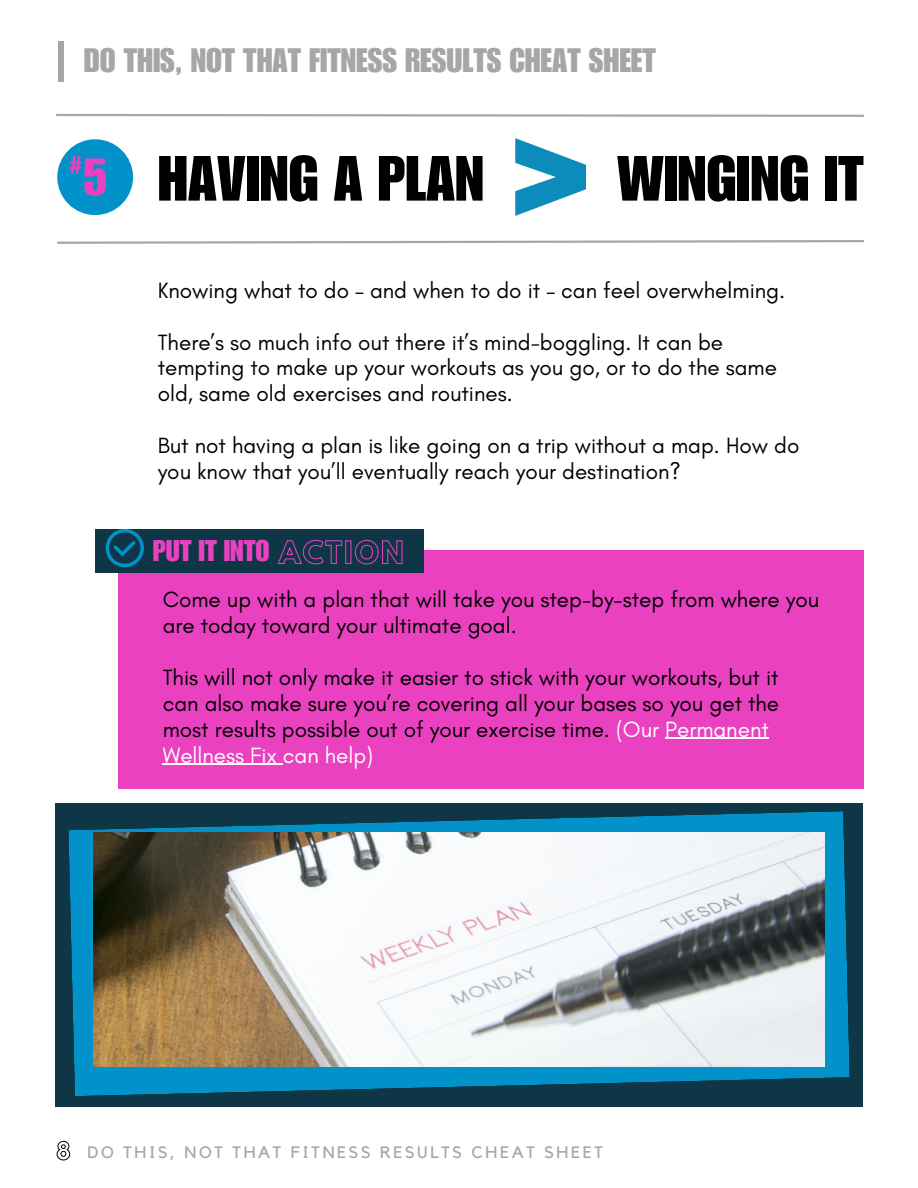
<style>
.page{position:relative;width:918px;height:1188px;background:#fff}
.page>*{position:absolute;margin:0;border:0;box-sizing:border-box;transform-origin:0 0}
.t1{font:800 135.9px "Cooper Hewitt";color:#0c8cba}
.t2{font:62.55px "Impact LT Std";color:#000}
.t3{font:51.3px "Impact LT Std";color:#ea41c0}
.t4{font:33px "Impact LT Std";color:#a6a6a6}
.t5{font:29.1px "Impact LT Std";color:#ea41c0}
.t6{font:25.65px "Impact LT Std";color:#ea41c0}
.t7{font:22.5px/25.8px "Glacial Indifference";color:#000}
.t8{font:16.5px "Kollektif";letter-spacing:.155em;color:#a6a6a6}
.s1{color:#fff}
</style>
<div class="page">
<div style="left:118px;top:550px;width:746px;height:239px;background:#ea41c0"></div>
<div style="left:95px;top:529px;width:328px;height:44px;background:#0f3647"></div>
<hr style="left:665px;top:738px;width:104px;height:1px;background:#fff">
<hr style="left:163px;top:764px;width:120px;height:1px;background:#fff">
<svg style="left:277px;top:539px;width:126px;height:26px"></svg>
<div style="left:55px;top:803px;width:808px;height:304px;background:#0f3647"></div>
<svg style="left:56px;top:1140px;width:15px;height:21px"></svg>
<div style="left:58px;top:42px;width:5px;height:40px;background:#a6a6a6"></div>
<div style="left:57px;top:139px;width:76px;height:76px;background:#0092c8;border-radius:50%"></div>
<svg style="left:56px;top:113px;width:808px;height:4px"></svg>
<svg style="left:57px;top:240px;width:807px;height:4px"></svg>
<svg style="left:106px;top:529px;width:38px;height:38px"></svg>
<svg style="left:68px;top:811px;width:782px;height:285px;fill:#0092c8"></svg>
<img style="left:93px;top:832px;width:731px;height:234px">
<p class="t4" style="left:84px;top:48px;width:573px">DO THIS, NOT THAT FITNESS RESULTS CHEAT SHEET</p>
<p class="t1" style="left:510px;top:128px;width:83px">&gt;</p>
<p class="t6" style="left:70px;top:156px;width:14px">#</p>
<p class="t2" style="left:158px;top:156px;width:328px">HAVING A PLAN</p>
<p class="t3" style="left:83px;top:158px;width:26px">5</p>
<p class="t2" style="left:617px;top:156px;width:248px">WINGING IT</p>
<p class="t7" style="left:158px;top:277px;width:629px">Knowing what to do – and when to do it – can feel overwhelming.</p>
<p class="t7" style="left:158px;top:329px;width:621px">There’s so much info out there it’s mind-boggling. It can be tempting to make up your workouts as you go, or to do the same old, same old exercises and routines.</p>
<p class="t7" style="left:158px;top:432px;width:643px">But not having a plan is like going on a trip without a map. How do you know that you’ll eventually reach your destination?</p>
<p class="t5" style="left:153px;top:540px;width:118px">PUT IT INTO</p>
<p class="t7" style="left:163px;top:587px;width:658px">Come up with a plan that will take you step-by-step from where you are today toward your ultimate goal.</p>
<p class="t7" style="left:163px;top:664px;width:618px">This will not only make it easier to stick with your workouts, but it can also make sure you’re covering all your bases so you get the most results possible out of your exercise time. <span class="s1">(Our Permanent Wellness Fix can help)</span></p>
<p class="t8" style="left:87px;top:1145px;width:517px">DO THIS, NOT THAT FITNESS RESULTS CHEAT SHEET</p>
</div>
